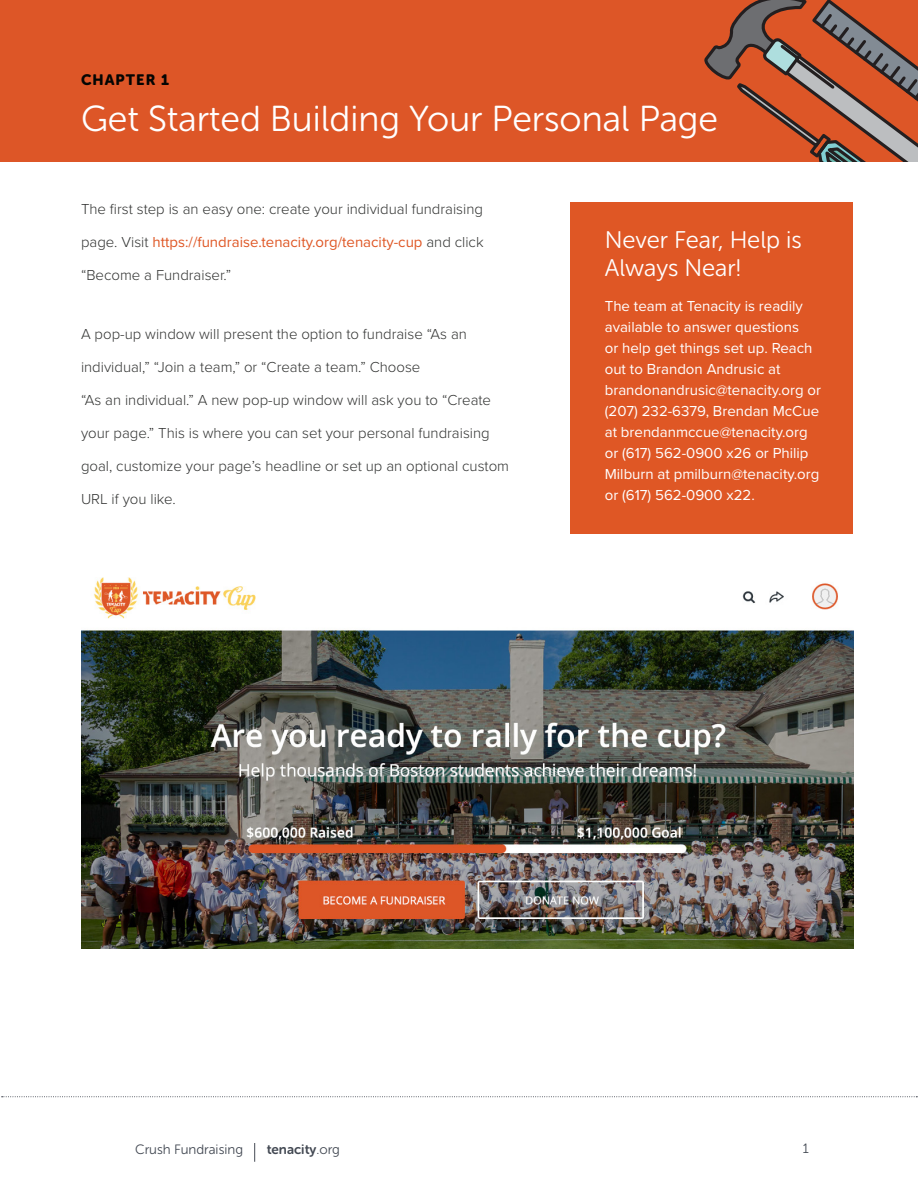
<style>
.page{position:relative;width:918px;height:1188px;background:#fff}
.page>*{position:absolute;margin:0;border:0;box-sizing:border-box;transform-origin:0 0}
.t1{font:36px "Museo Sans Rounded 300";color:#fff}
.t2{font:24px/28.8px "Museo Sans Rounded 300";color:#fff}
.t3{font:300 15px/33px "Proxima Nova";color:#323332}
.t4{font:15px/21px "Proxima Nova";color:#fff}
.t5{font:15px "Proxima Nova";color:#df5725}
.t6{font:15px "Museo Sans Rounded 900";letter-spacing:.07em;color:#040503}
.t7{font:13.5px "Museo Sans Rounded 300";color:#434953}
.t8{font:13.5px "Museo Sans Rounded 700";color:#434953}
.s1{font-weight:300;color:#323332}
.s2{font-family:"Museo Sans Rounded 300"}
</style>
<div class="page">
<svg style="left:254px;top:1143px;width:1px;height:19px"></svg>
<svg style="left:2px;top:1096px;width:915px;height:1px"></svg>
<div style="left:0;top:0;width:918px;height:162px;background:#dd5627"></div>
<svg style="left:704px;top:0;width:214px;height:162px"></svg>
<img style="left:81px;top:577px;width:772px;height:371px">
<div style="left:570px;top:202px;width:283px;height:332px;background:#df5725"></div>
<p class="t6" style="left:81px;top:71px;width:90px">CHAPTER 1</p>
<p class="t1" style="left:81px;top:99px;width:639px">Get Started Building Your Personal Page</p>
<p class="t3" style="left:81px;top:191px;width:404px">The first step is an easy one: create your individual fundraising</p>
<p class="t5" style="left:81px;top:231px;width:404px"><span class="s1">page. Visit</span> https://fundraise.tenacity.org/tenacity-cup <span class="s1">and click</span></p>
<p class="t3" style="left:81px;top:257px;width:152px">“Become a Fundraiser.”</p>
<p class="t3" style="left:81px;top:316px;width:387px">A pop-up window will present the option to fundraise “As an</p>
<p class="t3" style="left:81px;top:349px;width:341px">individual,” “Join a team,” or “Create a team.” Choose</p>
<p class="t3" style="left:81px;top:382px;width:412px">“As an individual.” A new pop-up window will ask you to “Create your page.” This is where you can set your personal fundraising</p>
<p class="t3" style="left:81px;top:448px;width:430px">goal, customize your page’s headline or set up an optional custom</p>
<p class="t3" style="left:81px;top:481px;width:96px">URL if you like.</p>
<p class="t2" style="left:605px;top:225px;width:199px">Never Fear, Help is<br>Always Near!</p>
<p class="t4" style="left:605px;top:295px;width:218px">The team at Tenacity is readily available to answer questions<br>or help get things set up. Reach out to Brandon Andrusic at brandonandrusic@tenacity.org or (207) 232-6379, Brendan McCue at brendanmccue@tenacity.org or (617) 562-0900 x26 or Philip<br>Milburn at pmilburn@tenacity.org or (617) 562-0900 x22.</p>
<p class="t7" style="left:135px;top:1142px;width:109px">Crush Fundraising</p>
<p class="t8" style="left:267px;top:1142px;width:75px">tenacity<span class="s2">.org</span></p>
<p class="t7" style="left:803px;top:1141px;width:8px">1</p>
</div>
